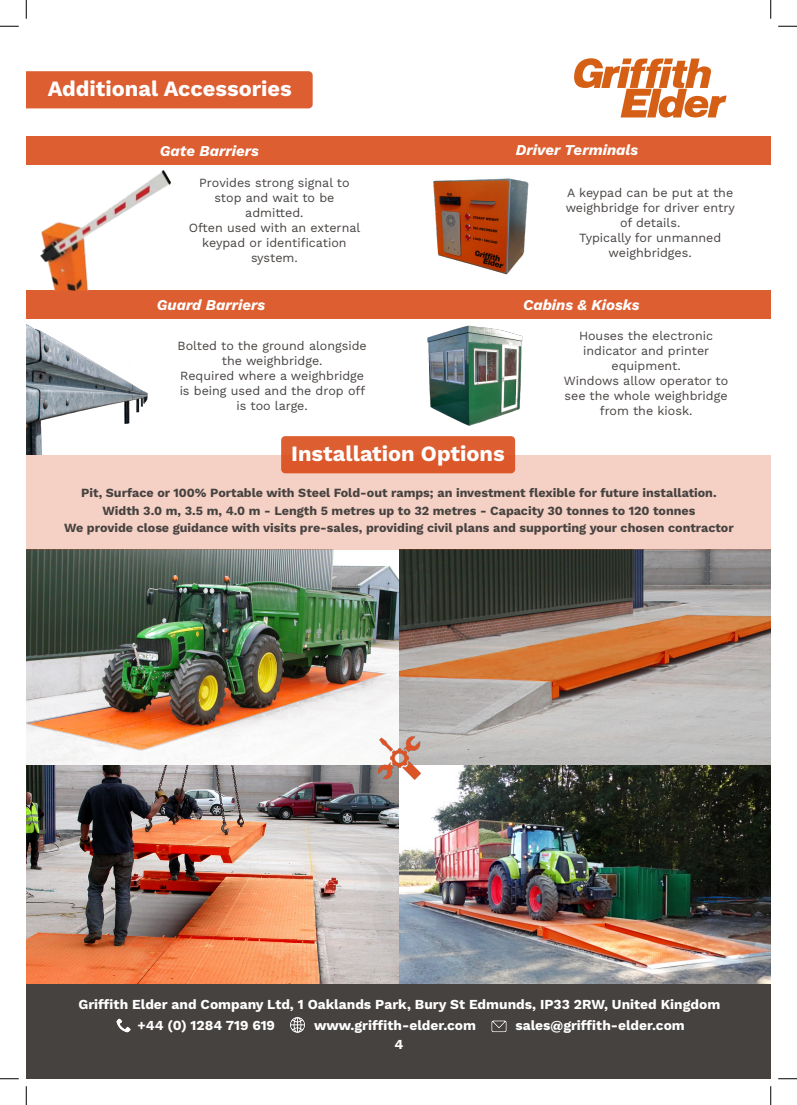
<style>
.page{position:relative;width:797px;height:1105px;background:#fff}
.page>*{position:absolute;margin:0;border:0;box-sizing:border-box;transform-origin:0 0}
.t1{font:700 21.88px "Work Sans";color:#fff}
.t2{font:italic 700 15px "Work Sans";color:#fff}
.t3{font:700 13.75px "Work Sans";color:#fff}
.t4{font:12.5px/15px "Work Sans";color:#464240;text-align:center}
.t5{font:700 12.5px "Work Sans";color:#464240}
</style>
<div class="page">
<div style="left:26px;top:290px;width:744px;height:29px;background:#dd5e31"></div>
<img style="left:26px;top:170px;width:179px;height:122px">
<div style="left:26px;top:976px;width:744px;height:103px;background:#464240"></div>
<img style="left:26px;top:550px;width:744px;height:433px">
<div style="left:26px;top:71px;width:287px;height:37px;background:#dd5e31"></div>
<div style="left:26px;top:455px;width:744px;height:94px;background:#f5d1c5"></div>
<img style="left:371px;top:735px;width:56px;height:49px">
<div style="left:281px;top:436px;width:234px;height:37px;background:#dd5e31;border-radius:4px"></div>
<svg style="left:574px;top:58px;width:152px;height:59px"></svg>
<img style="left:26px;top:324px;width:122px;height:130px">
<img style="left:427px;top:325px;width:96px;height:101px">
<img style="left:433px;top:178px;width:96px;height:97px">
<div style="left:26px;top:136px;width:744px;height:29px;background:#dd5e31"></div>
<img style="left:290px;top:1017px;width:15px;height:16px">
<img style="left:116px;top:1018px;width:15px;height:14px">
<img style="left:491px;top:1020px;width:16px;height:12px">
<svg style="left:0;top:25px;width:19px;height:2px"></svg>
<svg style="left:778px;top:25px;width:19px;height:2px"></svg>
<svg style="left:0;top:1078px;width:19px;height:1px"></svg>
<svg style="left:778px;top:1078px;width:19px;height:1px"></svg>
<svg style="left:25px;top:0;width:2px;height:19px"></svg>
<svg style="left:25px;top:1086px;width:2px;height:19px"></svg>
<svg style="left:770px;top:0;width:1px;height:19px"></svg>
<svg style="left:770px;top:1086px;width:1px;height:19px"></svg>
<p class="t1" style="left:48px;top:72px;width:245px">Additional Accessories</p>
<p class="t2" style="left:160px;top:140px;width:101px">Gate Barriers</p>
<p class="t2" style="left:516px;top:139px;width:124px">Driver Terminals</p>
<p class="t4" style="left:199px;top:174px;width:152px">Provides strong signal to</p>
<p class="t4" style="left:214px;top:189px;width:122px">stop and wait to be</p>
<p class="t4" style="left:189px;top:204px;width:173px">admitted.<br>Often used with an external keypad or identification</p>
<p class="t4" style="left:251px;top:249px;width:48px">system.</p>
<p class="t4" style="left:565px;top:185px;width:171px">A keypad can be put at the weighbridge for driver entry of details.<br>Typically for unmanned weighbridges.</p>
<p class="t2" style="left:157px;top:293px;width:110px">Guard Barriers</p>
<p class="t2" style="left:523px;top:293px;width:118px">Cabins &amp; Kiosks</p>
<p class="t4" style="left:178px;top:338px;width:191px">Bolted to the ground alongside the weighbridge.<br>Required where a weighbridge</p>
<p class="t4" style="left:180px;top:383px;width:187px">is being used and the drop off</p>
<p class="t4" style="left:236px;top:398px;width:73px">is too large.</p>
<p class="t1" style="left:291px;top:437px;width:215px">Installation Options</p>
<p class="t4" style="left:579px;top:328px;width:136px">Houses the electronic</p>
<p class="t4" style="left:564px;top:343px;width:166px">indicator and printer equipment.<br>Windows allow operator to see the whole weighbridge from the kiosk.</p>
<p class="t5" style="left:81px;top:483px;width:637px">Pit, Surface or 100% Portable with Steel Fold-out ramps; an investment flexible for future installation.</p>
<p class="t5" style="left:102px;top:501px;width:594px">Width 3.0 m, 3.5 m, 4.0 m - Length 5 metres up to 32 metres - Capacity 30 tonnes to 120 tonnes</p>
<p class="t5" style="left:64px;top:518px;width:671px">We provide close guidance with visits pre-sales, providing civil plans and supporting your chosen contractor</p>
<p class="t3" style="left:78px;top:993px;width:643px">Griffith Elder and Company Ltd, 1 Oaklands Park, Bury St Edmunds, IP33 2RW, United Kingdom</p>
<p class="t3" style="left:137px;top:1015px;width:139px">+44 (0) 1284 719 619</p>
<p class="t3" style="left:314px;top:1015px;width:163px">www.griffith-elder.com</p>
<p class="t3" style="left:515px;top:1015px;width:171px">sales@griffith-elder.com</p>
<p class="t3" style="left:394px;top:1034px;width:10px">4</p>
</div>
